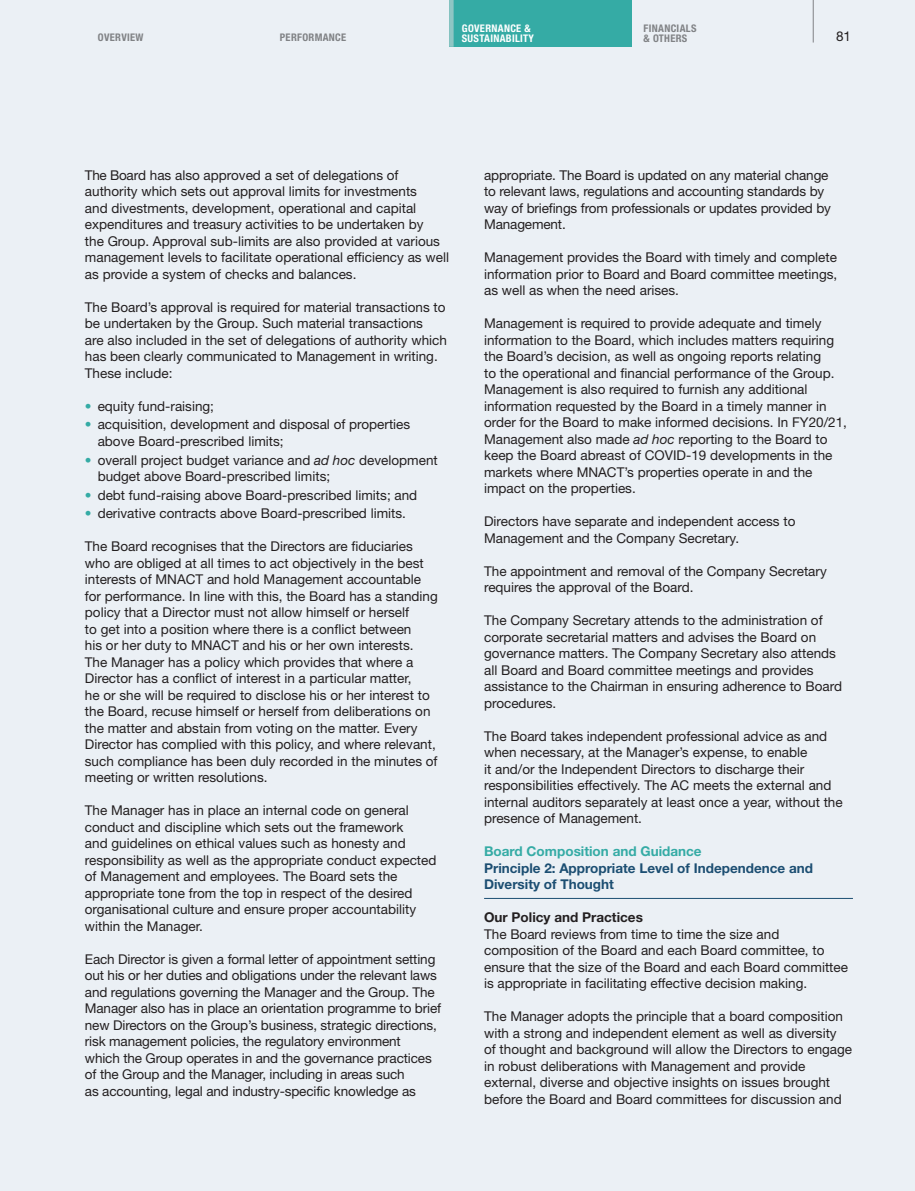
<style>
.page{position:relative;width:915px;height:1191px;background:#fff}
.page>*{position:absolute;margin:0;border:0;box-sizing:border-box;transform-origin:0 0}
.t1{font:13.5px/16.5px "Helvetica Neue LT Std";color:#231f20}
.t2{font:700 13.5px/16.5px "Helvetica Neue LT Std";color:#1c4e72}
.t3{font:700 13.5px "Helvetica Neue LT Std";color:#35aba5}
.t4{font:700 13.5px "Helvetica Neue LT Std";color:#231f20}
.t5{font:700 condensed 10.5px/9.8px "Helvetica Neue LT Std";letter-spacing:.03em;color:#808285}
.t6{font:700 condensed 10.5px/9.8px "Helvetica Neue LT Std";letter-spacing:.03em;color:#fff}
.s1{color:#35aba5}
.s2{font-style:italic}
</style>
<div class="page">
<div style="left:0;top:0;width:914px;height:1190px;background:#ebf0f5"></div>
<hr style="left:484px;top:898px;width:368px;height:1px;background:#1c4e72">
<div style="left:449px;top:0;width:182px;height:47px;background:#35aba5"></div>
<hr style="left:812px;top:0;width:1px;height:43px;background:#808285">
<hr style="left:449px;top:0;width:4px;height:47px;background:#8fc6c4">
<p class="t6" style="left:461px;top:24px;width:74px">GOVERNANCE &amp;<br>SUSTAINABILITY</p>
<p class="t5" style="left:643px;top:24px;width:54px">FINANCIALS &amp; OTHERS</p>
<p class="t5" style="left:98px;top:34px;width:47px">OVERVIEW</p>
<p class="t5" style="left:280px;top:34px;width:68px">PERFORMANCE</p>
<p class="t1" style="left:835px;top:29px;width:17px">81</p>
<p class="t1" style="left:85px;top:168px;width:365px">The Board has also approved a set of delegations of authority which sets out approval limits for investments<br>and divestments, development, operational and capital expenditures and treasury activities to be undertaken by<br>the Group. Approval sub-limits are also provided at various management levels to facilitate operational efficiency as well as provide a system of checks and balances.</p>
<p class="t1" style="left:85px;top:300px;width:363px">The Board’s approval is required for material transactions to be undertaken by the Group. Such material transactions<br>are also included in the set of delegations of authority which has been clearly communicated to Management in writing.<br>These include:</p>
<p class="t1" style="left:85px;top:399px;width:131px"><span class="s1">•</span> equity fund-raising;</p>
<p class="t1" style="left:98px;top:418px;width:314px;text-indent:-13px"><span class="s1">•</span> acquisition, development and disposal of properties above Board-prescribed limits;</p>
<p class="t1" style="left:98px;top:453px;width:341px;text-indent:-13px"><span class="s1">•</span> overall project budget variance and <span class="s2">ad hoc</span> development budget above Board-prescribed limits;</p>
<p class="t1" style="left:85px;top:488px;width:334px"><span class="s1">•</span> debt fund-raising above Board-prescribed limits; and</p>
<p class="t1" style="left:85px;top:507px;width:322px"><span class="s1">•</span> derivative contracts above Board-prescribed limits.</p>
<p class="t1" style="left:85px;top:540px;width:354px">The Board recognises that the Directors are fiduciaries who are obliged at all times to act objectively in the best interests of MNACT and hold Management accountable for performance. In line with this, the Board has a standing policy that a Director must not allow himself or herself<br>to get into a position where there is a conflict between<br>his or her duty to MNACT and his or her own interests.<br>The Manager has a policy which provides that where a Director has a conflict of interest in a particular matter,<br>he or she will be required to disclose his or her interest to the Board, recuse himself or herself from deliberations on the matter and abstain from voting on the matter. Every Director has complied with this policy, and where relevant, such compliance has been duly recorded in the minutes of meeting or written resolutions.</p>
<p class="t1" style="left:85px;top:804px;width:353px">The Manager has in place an internal code on general conduct and discipline which sets out the framework<br>and guidelines on ethical values such as honesty and responsibility as well as the appropriate conduct expected of Management and employees. The Board sets the appropriate tone from the top in respect of the desired organisational culture and ensure proper accountability within the Manager.</p>
<p class="t1" style="left:85px;top:952px;width:357px">Each Director is given a formal letter of appointment setting out his or her duties and obligations under the relevant laws and regulations governing the Manager and the Group. The Manager also has in place an orientation programme to brief new Directors on the Group’s business, strategic directions, risk management policies, the regulatory environment<br>which the Group operates in and the governance practices of the Group and the Manager, including in areas such<br>as accounting, legal and industry-specific knowledge as</p>
<p class="t1" style="left:484px;top:168px;width:348px">appropriate. The Board is updated on any material change to relevant laws, regulations and accounting standards by way of briefings from professionals or updates provided by Management.</p>
<p class="t1" style="left:484px;top:251px;width:354px;text-align:justify">Management provides the Board with timely and complete information prior to Board and Board committee meetings, as well as when the need arises.</p>
<p class="t1" style="left:484px;top:317px;width:364px">Management is required to provide adequate and timely information to the Board, which includes matters requiring the Board’s decision, as well as ongoing reports relating<br>to the operational and financial performance of the Group.<br>Management is also required to furnish any additional information requested by the Board in a timely manner in order for the Board to make informed decisions. In FY20/21, Management also made <span class="s2">ad hoc</span> reporting to the Board to keep the Board abreast of COVID-19 developments in the markets where MNACT’s properties operate in and the impact on the properties.</p>
<p class="t1" style="left:484px;top:515px;width:313px">Directors have separate and independent access to<br>Management and the Company Secretary.</p>
<p class="t1" style="left:484px;top:564px;width:344px">The appointment and removal of the Company Secretary requires the approval of the Board.</p>
<p class="t1" style="left:484px;top:614px;width:359px">The Company Secretary attends to the administration of corporate secretarial matters and advises the Board on governance matters. The Company Secretary also attends all Board and Board committee meetings and provides assistance to the Chairman in ensuring adherence to Board procedures.</p>
<p class="t1" style="left:484px;top:729px;width:360px">The Board takes independent professional advice as and when necessary, at the Manager’s expense, to enable<br>it and/or the Independent Directors to discharge their responsibilities effectively. The AC meets the external and internal auditors separately at least once a year, without the presence of Management.</p>
<p class="t3" style="left:484px;top:846px;width:219px">Board Composition and Guidance</p>
<p class="t2" style="left:484px;top:861px;width:330px">Principle 2: Appropriate Level of Independence and<br>Diversity of Thought</p>
<p class="t4" style="left:484px;top:912px;width:160px">Our Policy and Practices</p>
<p class="t1" style="left:484px;top:927px;width:365px">The Board reviews from time to time the size and composition of the Board and each Board committee, to ensure that the size of the Board and each Board committee is appropriate in facilitating effective decision making.</p>
<p class="t1" style="left:484px;top:1010px;width:369px">The Manager adopts the principle that a board composition with a strong and independent element as well as diversity<br>of thought and background will allow the Directors to engage in robust deliberations with Management and provide external, diverse and objective insights on issues brought before the Board and Board committees for discussion and</p>
</div>
